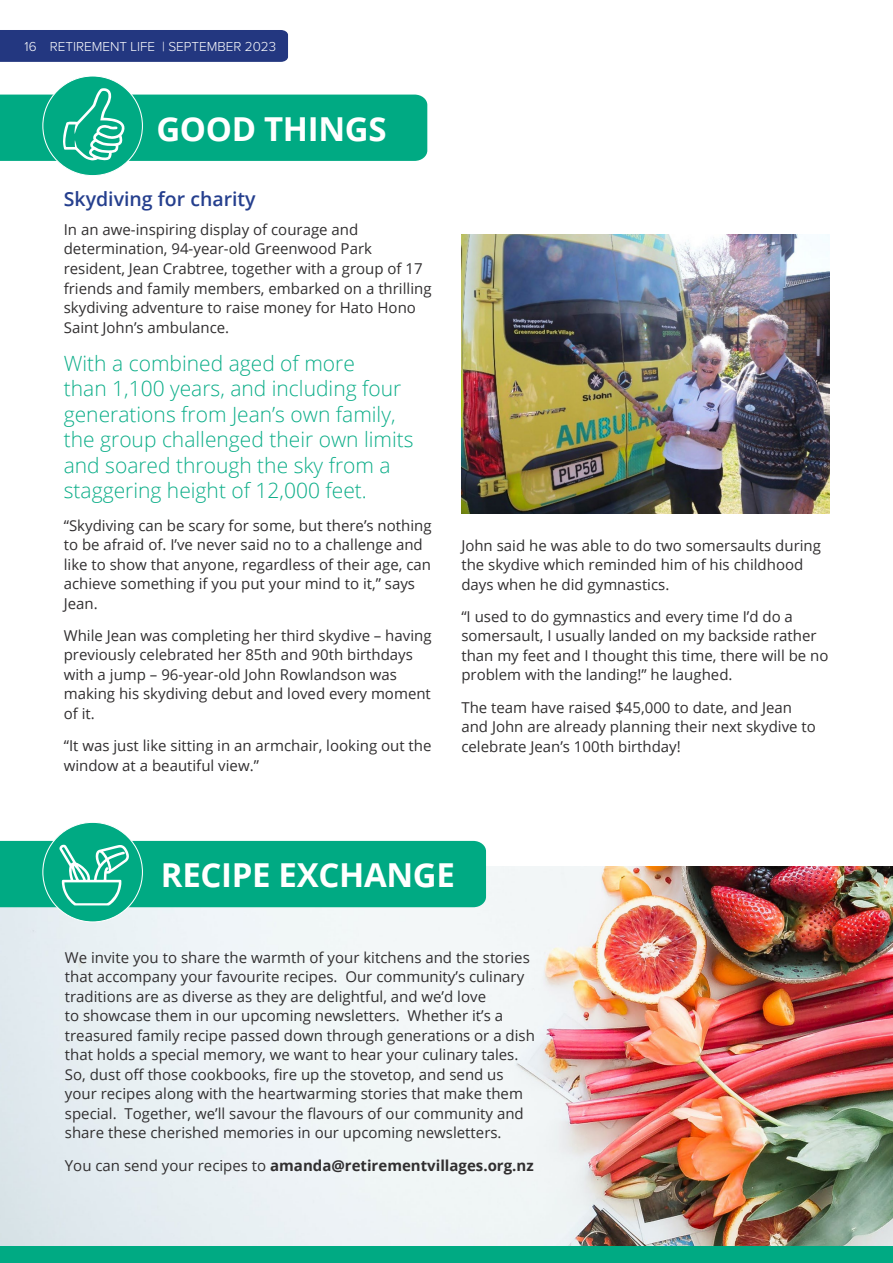
<style>
.page{position:relative;width:893px;height:1263px;background:#fff}
.page>*{position:absolute;margin:0;border:0;box-sizing:border-box;transform-origin:0 0}
.HEading_1{font:700 33px "Open Sans";letter-spacing:-.01em;color:#fff}
.Pull-quote{font:300 21px/25.5px "Open Sans";color:#0dae89}
.Heading_2{font:600 19.5px "Open Sans";color:#253f8e}
.Body{font:15px/19.5px "Open Sans";color:#312f30}
.Body-2{font:700 15px "Open Sans";color:#312f30}
.t1{font:300 13.5px "Proxima Nova";color:#fff}
.s1{font-weight:400}
</style>
<div class="page">
<div style="left:0;top:1246px;width:893px;height:17px;background:#00aa83"></div>
<img style="left:0;top:866px;width:893px;height:380px">
<img style="left:461px;top:235px;width:368px;height:278px">
<div style="left:43px;top:822px;width:99px;height:100px;background:#00aa83;border-radius:50%"></div>
<div style="left:43px;top:76px;width:99px;height:100px;background:#00aa83;border-radius:50%"></div>
<div style="left:0;top:841px;width:486px;height:66px;background:#00aa83"></div>
<svg style="left:0;top:88px;width:427px;height:73px"></svg>
<div style="left:0;top:30px;width:288px;height:32px;background:#233780"></div>
<p class="t1" style="left:25px;top:40px;width:253px">16 RETIREMENT LIFE | SEPTEMBER 2023</p>
<p class="HEading_1" style="left:156px;top:105px;width:232px">GOOD THINGS</p>
<p class="Heading_2" style="left:64px;top:185px;width:193px">Skydiving for charity</p>
<p class="Body" style="left:64px;top:219px;width:369px">In an awe-inspiring display of courage and determination, 94-year-old Greenwood Park resident, Jean Crabtree, together with a group of 17 friends and family members, embarked on a thrilling skydiving adventure to raise money for Hato Hono Saint John’s ambulance.</p>
<p class="Pull-quote" style="left:64px;top:350px;width:351px">With a combined aged of more<br>than 1,100 years, and including four generations from Jean’s own family, the group challenged their own limits and soared through the sky from a staggering height of 12,000 feet.</p>
<p class="Body" style="left:64px;top:515px;width:369px">“Skydiving can be scary for some, but there’s nothing to be afraid of. I’ve never said no to a challenge and like to show that anyone, regardless of their age, can achieve something if you put your mind to it,” says Jean.</p>
<p class="Body" style="left:64px;top:625px;width:369px">While Jean was completing her third skydive – having previously celebrated her 85th and 90th birthdays with a jump – 96-year-old John Rowlandson was making his skydiving debut and loved every moment of it.</p>
<p class="Body" style="left:64px;top:735px;width:369px">“It was just like sitting in an armchair, looking out the window at a beautiful view.”</p>
<p class="Body" style="left:461px;top:535px;width:361px">John said he was able to do two somersaults during the skydive which reminded him of his childhood days when he did gymnastics.</p>
<p class="Body" style="left:461px;top:606px;width:369px">“I used to do gymnastics and every time I’d do a somersault, I usually landed on my backside rather than my feet and I thought this time, there will be no problem with the landing!” he laughed.</p>
<p class="Body" style="left:461px;top:697px;width:356px">The team have raised $45,000 to date, and Jean and John are already planning their next skydive to celebrate Jean’s 100th birthday!</p>
<p class="HEading_1" style="left:161px;top:852px;width:296px">RECIPE EXCHANGE</p>
<p class="Body" style="left:65px;top:947px;width:471px">We invite you to share the warmth of your kitchens and the stories that accompany your favourite recipes. Our community’s culinary traditions are as diverse as they are delightful, and we’d love<br>to showcase them in our upcoming newsletters. Whether it’s a treasured family recipe passed down through generations or a dish that holds a special memory, we want to hear your culinary tales.<br>So, dust off those cookbooks, fire up the stovetop, and send us your recipes along with the heartwarming stories that make them special. Together, we’ll savour the flavours of our community and share these cherished memories in our upcoming newsletters.</p>
<p class="Body-2" style="left:65px;top:1154px;width:470px"><span class="s1">You can send your recipes to</span> amanda@retirementvillages.org.nz</p>
</div>
